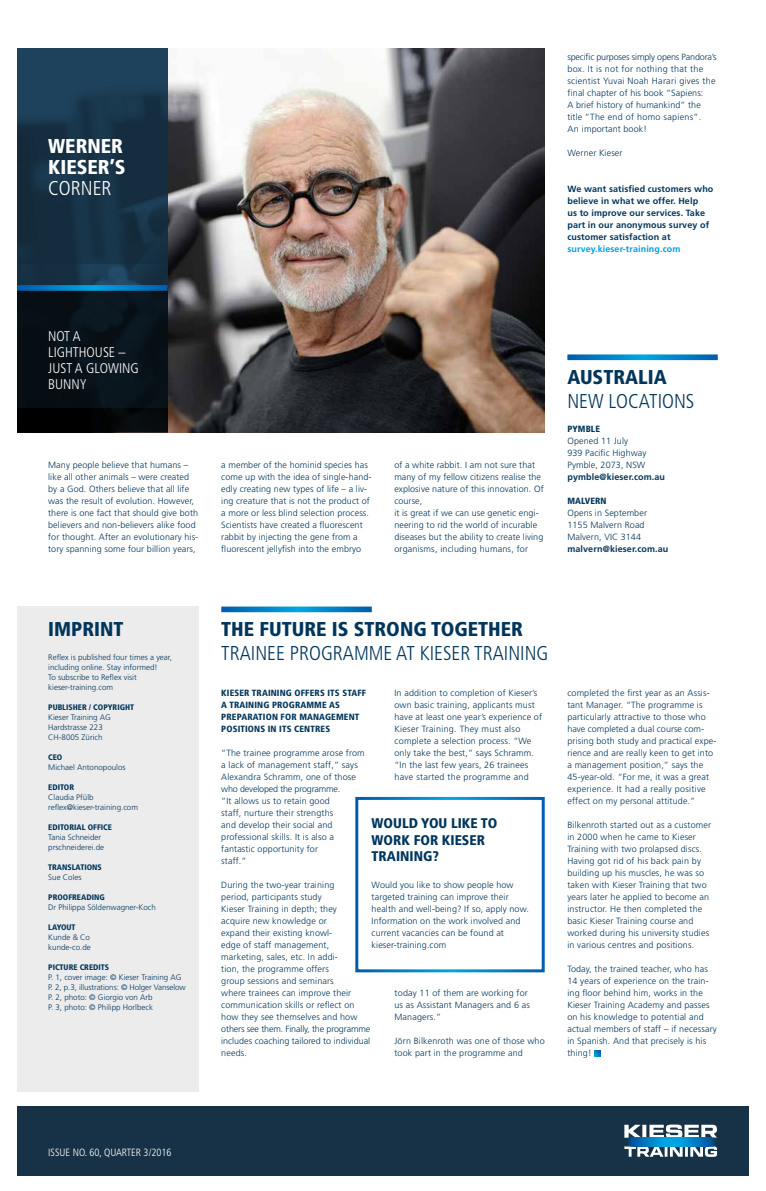
<style>
.page{position:relative;width:766px;height:1191px;background:#fff}
.page>*{position:absolute;margin:0;border:0;box-sizing:border-box;transform-origin:0 0}
.t1{font:300 condensed 20px "Frutiger LT Std";color:#00365c}
.t2{font:900 condensed 20px "Frutiger LT Std";color:#00365c}
.t3{font:900 condensed 20px/21px "Frutiger LT Std";color:#fff}
.t4{font:300 condensed 20px "Frutiger LT Std";color:#fff}
.t5{font:900 condensed 14px/16.6px "Frutiger LT Std";color:#00365c}
.t6{font:300 condensed 14px/16px "Frutiger LT Std";color:#fff}
.t7{font:300 condensed 10.5px "Frutiger LT Std";color:#fff}
.t8{font:300 9px/12px "Frutiger LT Std";letter-spacing:.015em;color:#00365c}
.t9{font:700 9px/12px "Frutiger LT Std";letter-spacing:.01em;color:#00365c}
.t10{font:900 condensed 9px/12px "Frutiger LT Std";letter-spacing:.015em;color:#00365c}
.t11{font:700 9px "Frutiger LT Std";letter-spacing:.01em;color:#00a1e0}
.t12{font:300 8px/10px "Frutiger LT Std";color:#00365c}
.t13{font:900 condensed 8px "Frutiger LT Std";color:#00365c}
</style>
<div class="page">
<img style="left:167px;top:48px;width:377px;height:384px">
<svg style="left:17px;top:48px;width:150px;height:384px;background:#122736"></svg>
<svg style="left:17px;top:285px;width:150px;height:6px"></svg>
<div style="left:17px;top:606px;width:181px;height:486px;background:#ececed"></div>
<svg style="left:221px;top:606px;width:150px;height:6px"></svg>
<div style="left:17px;top:1106px;width:731px;height:69px;background:#173246"></div>
<svg style="left:624px;top:1124px;width:92px;height:32px"></svg>
<svg style="left:624px;top:1137px;width:92px;height:9px"></svg>
<svg style="left:594px;top:1050px;width:6px;height:6px"></svg>
<div style="left:355px;top:797px;width:189px;height:175px;border:3px solid #fff"></div>
<svg style="left:567px;top:354px;width:150px;height:6px"></svg>
<h1 class="t3" style="left:48px;top:135px;width:79px">WERNER<br>KIESER’S</h1>
<h1 class="t4" style="left:48px;top:177px;width:65px">CORNER</h1>
<p class="t8" style="left:567px;top:51px;width:151px">specific purposes simply opens Pandora’s box. It is not for nothing that the scientist Yuvai Noah Harari gives the final chapter of his book “Sapiens:<br>A brief history of humankind” the title “The end of homo sapiens”.<br>An important book!</p>
<p class="t8" style="left:567px;top:147px;width:57px">Werner Kieser</p>
<p class="t9" style="left:567px;top:183px;width:147px">We want satisfied customers who believe in what we offer. Help<br>us to improve our services. Take part in our anonymous survey of customer satisfaction at</p>
<p class="t11" style="left:567px;top:244px;width:114px">survey.kieser-training.com</p>
<h2 class="t6" style="left:48px;top:328px;width:92px">NOT A<br>LIGHTHOUSE –<br>JUST A GLOWING<br>BUNNY</h2>
<p class="t8" style="left:48px;top:459px;width:151px">Many people believe that humans – like all other animals – were created by a God. Others believe that all life was the result of evolution. However, there is one fact that should give both believers and non-believers alike food for thought. After an evolutionary his&shy;tory spanning some four billion years,</p>
<p class="t8" style="left:221px;top:459px;width:152px">a member of the hominid species has come up with the idea of single-hand&shy;edly creating new types of life – a liv&shy;ing creature that is not the product of a more or less blind selection process.<br>Scientists have created a fluorescent rabbit by injecting the gene from a fluorescent jellyfish into the embryo</p>
<p class="t8" style="left:394px;top:459px;width:151px">of a white rabbit. I am not sure that many of my fellow citizens realise the explosive nature of this innovation. Of course,<br>it is great if we can use genetic engi&shy;neering to rid the world of incurable diseases but the ability to create living organisms, including humans, for</p>
<h1 class="t2" style="left:567px;top:365px;width:101px">AUSTRALIA</h1>
<h1 class="t1" style="left:567px;top:390px;width:128px">NEW LOCATIONS</h1>
<p class="t10" style="left:567px;top:423px;width:34px">PYMBLE</p>
<p class="t8" style="left:567px;top:435px;width:81px">Opened 11 July<br>939 Pacific Highway<br>Pymble, 2073, NSW</p>
<p class="t9" style="left:567px;top:471px;width:99px">pymble@kieser.com.au</p>
<p class="t10" style="left:567px;top:495px;width:41px">MALVERN</p>
<p class="t8" style="left:567px;top:507px;width:81px">Opens in September<br>1155 Malvern Road<br>Malvern, VIC 3144</p>
<p class="t9" style="left:567px;top:543px;width:102px">malvern@kieser.com.au</p>
<h1 class="t2" style="left:48px;top:617px;width:77px">IMPRINT</h1>
<p class="t12" style="left:48px;top:652px;width:125px">Reflex is published four times a year, including online. Stay informed!<br>To subscribe to Reflex visit kieser-training.com</p>
<p class="t13" style="left:48px;top:702px;width:87px">PUBLISHER / COPYRIGHT</p>
<p class="t12" style="left:48px;top:712px;width:64px">Kieser Training AG<br>Hardstrasse 223<br>CH-8005 Zürich</p>
<p class="t13" style="left:48px;top:752px;width:16px">CEO</p>
<p class="t12" style="left:48px;top:762px;width:79px">Michael Antonopoulos</p>
<p class="t13" style="left:48px;top:782px;width:27px">EDITOR</p>
<p class="t12" style="left:48px;top:792px;width:91px">Claudia Pfülb reflex@kieser-training.com</p>
<p class="t13" style="left:48px;top:822px;width:65px">EDITORIAL OFFICE</p>
<p class="t12" style="left:48px;top:832px;width:57px">Tania Schneider prschneiderei.de</p>
<p class="t13" style="left:48px;top:862px;width:55px">TRANSLATIONS</p>
<p class="t12" style="left:48px;top:872px;width:35px">Sue Coles</p>
<p class="t13" style="left:48px;top:892px;width:58px">PROOFREADING</p>
<p class="t12" style="left:48px;top:902px;width:109px">Dr Philippa Söldenwagner-Koch</p>
<p class="t13" style="left:48px;top:922px;width:29px">LAYOUT</p>
<p class="t12" style="left:48px;top:932px;width:44px">Kunde &amp; Co kunde-co.de</p>
<p class="t13" style="left:48px;top:962px;width:62px">PICTURE CREDITS</p>
<p class="t12" style="left:48px;top:972px;width:139px">P. 1, cover image: © Kieser Training AG P. 2, p.3, illustrations: © Holger Vanselow P. 2, photo: © Giorgio von Arb<br>P. 3, photo: © Philipp Horlbeck</p>
<h1 class="t2" style="left:221px;top:617px;width:303px">THE FUTURE IS STRONG TOGETHER</h1>
<h1 class="t1" style="left:221px;top:642px;width:328px">TRAINEE PROGRAMME AT KIESER TRAINING</h1>
<p class="t10" style="left:221px;top:687px;width:146px">KIESER TRAINING OFFERS ITS STAFF<br>A TRAINING PROGRAMME AS<br>PREPARATION FOR MANAGEMENT<br>POSITIONS IN ITS CENTRES</p>
<p class="t8" style="left:221px;top:747px;width:145px">“The trainee programme arose from a lack of management staff,” says<br>Alexandra Schramm, one of those who developed the programme.<br>“It allows us to retain good<br>staff, nurture their strengths<br>and develop their social and professional skills. It is also a fantastic opportunity for<br>staff.”</p>
<p class="t8" style="left:221px;top:879px;width:150px">During the two-year training<br>period, participants study<br>Kieser Training in depth; they<br>acquire new knowledge or<br>expand their existing knowl-<br>edge of staff management, marketing, sales, etc. In addi-<br>tion, the programme offers<br>group sessions and seminars<br>where trainees can improve their communication skills or reflect on how they see themselves and how others see them. Finally, the programme includes coaching tailored to individual needs.</p>
<p class="t8" style="left:394px;top:687px;width:149px">In addition to completion of Kieser’s own basic training, applicants must have at least one year’s experience of Kieser Training. They must also complete a selection process. “We only take the best,” says Schramm. “In the last few years, 26 trainees have started the programme and</p>
<h2 class="t5" style="left:371px;top:815px;width:127px">WOULD YOU LIKE TO<br>WORK FOR KIESER<br>TRAINING?</h2>
<p class="t8" style="left:371px;top:879px;width:159px">Would you like to show people how targeted training can improve their health and well-being? If so, apply now.<br>Information on the work involved and current vacancies can be found at kieser-training.com</p>
<p class="t8" style="left:394px;top:987px;width:137px">today 11 of them are working for us as Assistant Managers and 6 as<br>Managers.”</p>
<p class="t8" style="left:394px;top:1035px;width:152px">Jörn Bilkenroth was one of those who took part in the programme and</p>
<p class="t8" style="left:567px;top:687px;width:151px">completed the first year as an Assis&shy;tant Manager. “The programme is particularly attractive to those who have completed a dual course com&shy;prising both study and practical expe&shy;rience and are really keen to get into a management position,” says the 45-year-old. “For me, it was a great experience. It had a really positive effect on my personal attitude.”</p>
<p class="t8" style="left:567px;top:819px;width:145px">Bilkenroth started out as a customer in 2000 when he came to Kieser Training with two prolapsed discs.<br>Having got rid of his back pain by building up his muscles, he was so taken with Kieser Training that two years later he applied to become an instructor. He then completed the basic Kieser Training course and worked during his university studies in various centres and positions.</p>
<p class="t8" style="left:567px;top:963px;width:151px">Today, the trained teacher, who has<br>14 years of experience on the train&shy;ing floor behind him, works in the<br>Kieser Training Academy and passes on his knowledge to potential and actual members of staff – if necessary in Spanish. And that precisely is his thing!</p>
<p class="t7" style="left:48px;top:1146px;width:125px">ISSUE NO. 60, QUARTER 3/2016</p>
</div>
